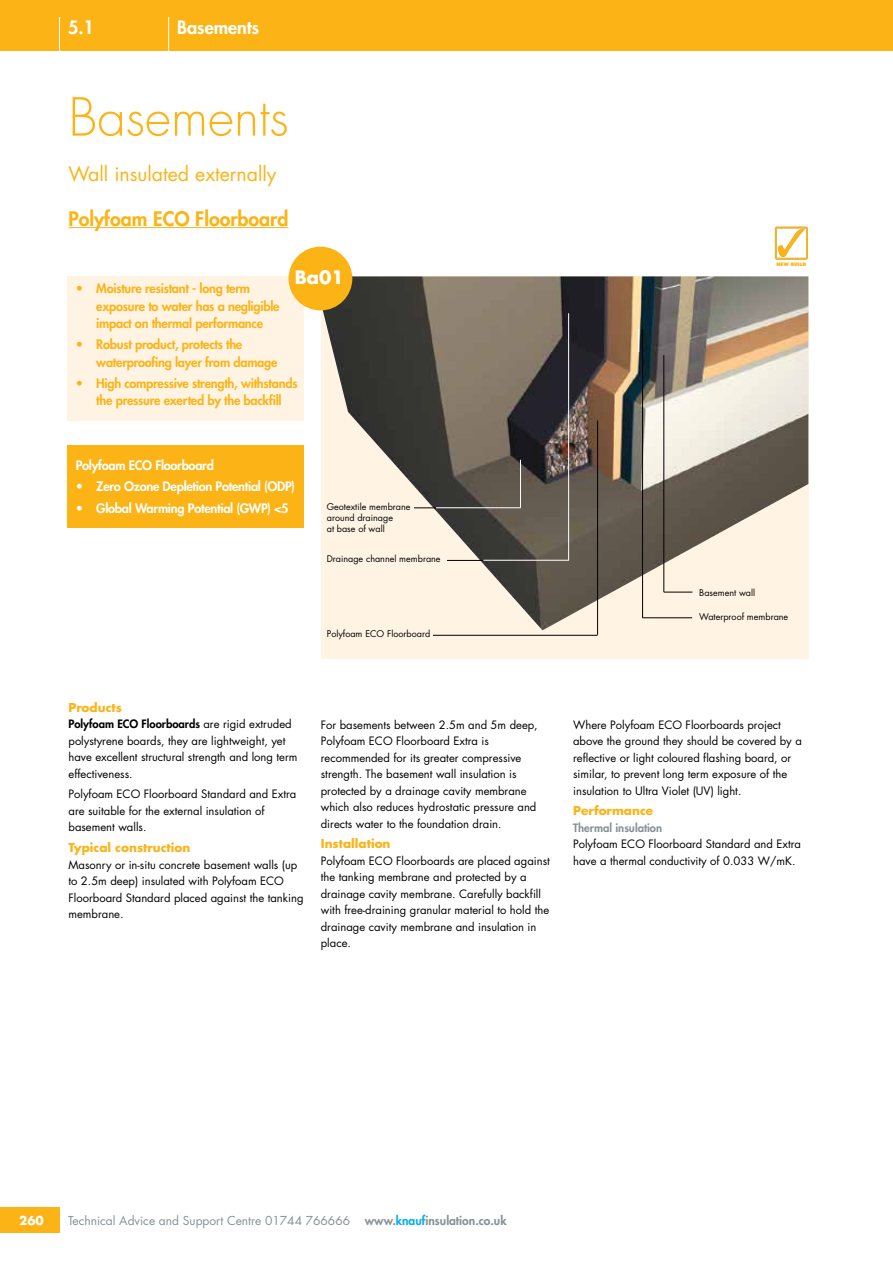
<style>
.page{position:relative;width:893px;height:1263px;background:#fff}
.page>*{position:absolute;margin:0;border:0;box-sizing:border-box;transform-origin:0 0}
.t1{font:300 51px "Futura Std";color:#fcb316}
.t2{font:19.5px "Futura Std";color:#fcb316}
.t3{font:800 19.5px "Futura Std";color:#fcb316}
.t4{font:800 18px "Futura Std";color:#fff}
.t5{font:700 18px "Futura Std";color:#fff}
.t6{font:800 12.75px/17.2px "Futura Std";letter-spacing:-.02em;color:#fcb316}
.t7{font:800 12.75px "Futura Std";letter-spacing:-.02em;color:#fff}
.t8{font:12px "Futura Std";color:#869197}
.t9{font:700 12px "Futura Std";color:#fcb316}
.t10{font:700 12px "Futura Std";color:#fff}
.t11{font:11.25px/16.5px "Futura Std";color:#000}
.t12{font:800 11.25px "Futura Std";color:#869197}
.t13{font:9px/10.8px "Futura Std";color:#000}
.t14{font:800 4.65px "Futura LT";color:#fcb316}
.s1{font-weight:800}
.s2{font-weight:800;color:#00aeef}
</style>
<div class="page">
<div style="left:0;top:1208px;width:60px;height:25px;background:#fcb316"></div>
<div style="left:0;top:0;width:893px;height:51px;background:#fcb316"></div>
<hr style="left:168px;top:17px;width:1px;height:34px;background:#fff">
<hr style="left:59px;top:17px;width:1px;height:34px;background:#fff">
<div style="left:67px;top:445px;width:237px;height:83px;background:#fcb316"></div>
<div style="left:67px;top:276px;width:237px;height:144px;background:#fff4e3"></div>
<hr style="left:69px;top:227px;width:219px;height:1px;background:#fcb316">
<div style="left:321px;top:276px;width:487px;height:383px;background:#fff4e3"></div>
<img style="left:314px;top:276px;width:494px;height:354px">
<div style="left:289px;top:247px;width:63px;height:63px;background:#fcb316;border-radius:50%"></div>
<svg style="left:664px;top:592px;width:28px;height:1px"></svg>
<hr style="left:664px;top:355px;width:1px;height:237px;background:#000">
<hr style="left:642px;top:617px;width:50px;height:1px;background:#000">
<hr style="left:642px;top:329px;width:1px;height:289px;background:#000">
<svg style="left:638px;top:329px;width:1px;height:23px"></svg>
<hr style="left:433px;top:635px;width:165px;height:1px;background:#000">
<hr style="left:597px;top:420px;width:1px;height:215px;background:#000">
<hr style="left:447px;top:560px;width:37px;height:1px;background:#000">
<hr style="left:568px;top:313px;width:1px;height:247px;background:#fff">
<svg style="left:414px;top:508px;width:22px;height:1px"></svg>
<hr style="left:520px;top:460px;width:1px;height:48px;background:#fff">
<hr style="left:436px;top:507px;width:85px;height:1px;background:#fff">
<hr style="left:483px;top:560px;width:86px;height:1px;background:#fff">
<div style="left:775px;top:227px;width:33px;height:33px;border:2px solid #fcb316"></div>
<svg style="left:778px;top:229px;width:27px;height:28px"></svg>
<h3 class="t4" style="left:68px;top:16px;width:28px">5.1</h3>
<h3 class="t4" style="left:177px;top:16px;width:84px">Basements</h3>
<h1 class="t1" style="left:69px;top:86px;width:222px">Basements</h1>
<h2 class="t2" style="left:69px;top:161px;width:210px">Wall insulated externally</h2>
<h2 class="t3" style="left:69px;top:206px;width:221px">Polyfoam ECO Floorboard</h2>
<h3 class="t5" style="left:295px;top:265px;width:51px">Ba01</h3>
<p class="t6" style="left:96px;top:280px;width:185px;text-indent:-21px">• Moisture resistant - long term exposure to water has a negligible impact on thermal performance</p>
<p class="t6" style="left:96px;top:336px;width:183px;text-indent:-21px">• Robust product, protects the waterproofing layer from damage</p>
<p class="t6" style="left:76px;top:375px;width:223px;text-align:center">• High compressive strength, withstands the pressure exerted by the backfill</p>
<p class="t7" style="left:76px;top:457px;width:140px">Polyfoam ECO Floorboard</p>
<p class="t7" style="left:76px;top:478px;width:221px">• Zero Ozone Depletion Potential (ODP)</p>
<p class="t7" style="left:76px;top:500px;width:214px">• Global Warming Potential (GWP) &lt;5</p>
<p class="t13" style="left:327px;top:501px;width:85px">Geotextile membrane around drainage<br>at base of wall</p>
<p class="t13" style="left:327px;top:553px;width:115px">Drainage channel membrane</p>
<p class="t13" style="left:327px;top:628px;width:105px">Polyfoam ECO Floorboard</p>
<p class="t14" style="left:776px;top:261px;width:31px">NEW BUILD</p>
<p class="t13" style="left:699px;top:587px;width:57px">Basement wall</p>
<p class="t13" style="left:699px;top:611px;width:91px">Waterproof membrane</p>
<p class="t9" style="left:69px;top:699px;width:55px">Products</p>
<p class="t11" style="left:69px;top:716px;width:231px"><span class="s1">Polyfoam ECO Floorboards</span> are rigid extruded polystyrene boards, they are lightweight, yet have excellent structural strength and long term effectiveness.</p>
<p class="t11" style="left:69px;top:786px;width:229px">Polyfoam ECO Floorboard Standard and Extra are suitable for the external insulation of basement walls.</p>
<p class="t9" style="left:69px;top:839px;width:123px">Typical construction</p>
<p class="t11" style="left:69px;top:856px;width:237px">Masonry or in-situ concrete basement walls (up to 2.5m deep) insulated with Polyfoam ECO Floorboard Standard placed against the tanking membrane.</p>
<p class="t11" style="left:321px;top:716px;width:218px">For basements between 2.5m and 5m deep, Polyfoam ECO Floorboard Extra is recommended for its greater compressive strength. The basement wall insulation is protected by a drainage cavity membrane which also reduces hydrostatic pressure and directs water to the foundation drain.</p>
<p class="t9" style="left:321px;top:836px;width:71px">Installation</p>
<p class="t11" style="left:321px;top:852px;width:231px">Polyfoam ECO Floorboards are placed against the tanking membrane and protected by a drainage cavity membrane. Carefully backfill with free-draining granular material to hold the drainage cavity membrane and insulation in place.</p>
<p class="t11" style="left:573px;top:716px;width:230px">Where Polyfoam ECO Floorboards project above the ground they should be covered by a reflective or light coloured flashing board, or similar, to prevent long term exposure of the insulation to Ultra Violet (UV) light.</p>
<p class="t9" style="left:573px;top:803px;width:82px">Performance</p>
<p class="t12" style="left:573px;top:820px;width:91px">Thermal insulation</p>
<p class="t11" style="left:573px;top:836px;width:229px">Polyfoam ECO Floorboard Standard and Extra have a thermal conductivity of 0.033 W/mK.</p>
<p class="t10" style="left:19px;top:1212px;width:26px">260</p>
<p class="t8" style="left:68px;top:1213px;width:440px">Technical Advice and Support Centre 01744 766666 <span class="s1">www.</span><span class="s2">knauf</span><span class="s1">insulation.co.uk</span></p>
</div>
